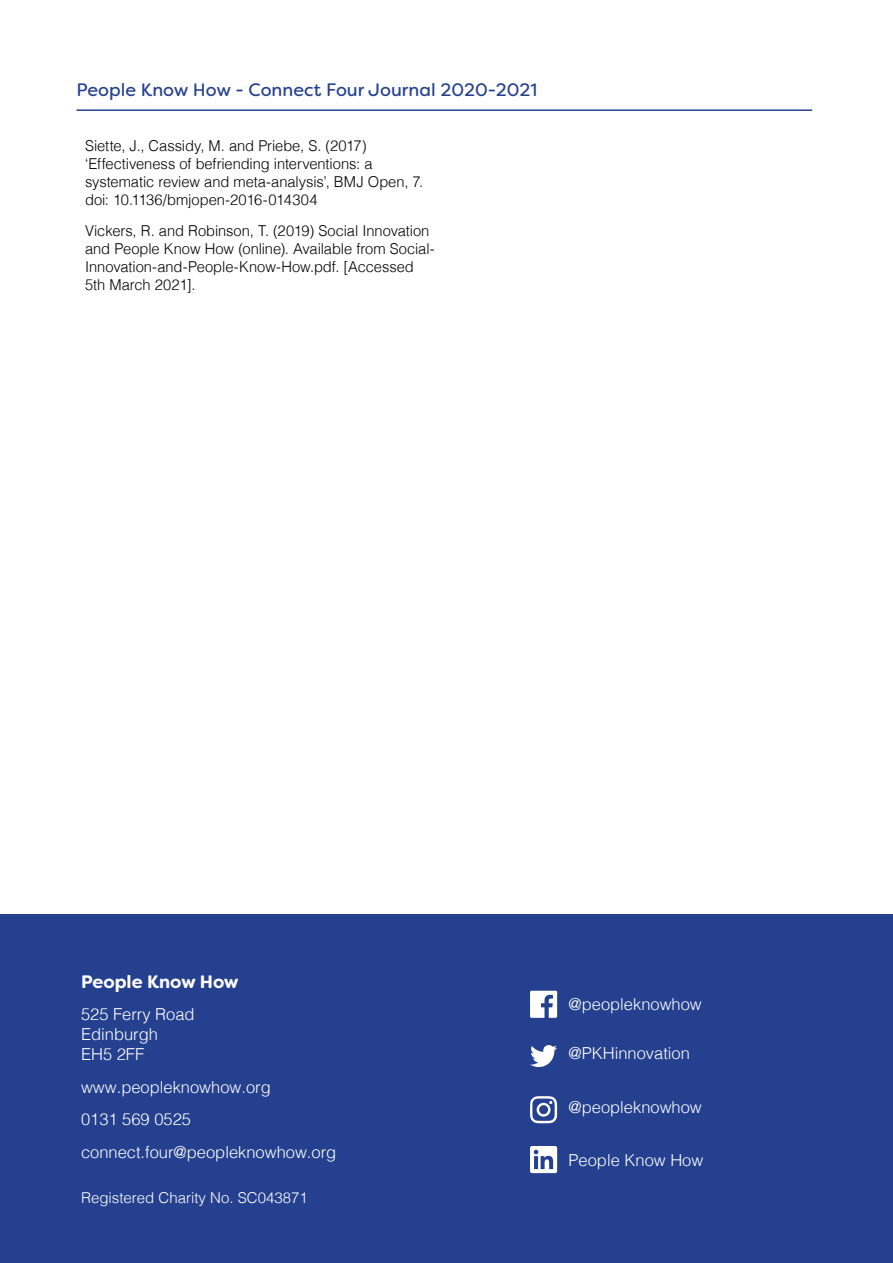
<style>
.page{position:relative;width:893px;height:1263px;background:#fff}
.page>*{position:absolute;margin:0;border:0;box-sizing:border-box;transform-origin:0 0}
.t1{font:18px "Filson Soft";color:#25408f}
.t2{font:700 18px "Filson Soft";color:#fff}
.t3{font:300 16.5px/19.8px "Helvetica";color:#fff}
.t4{font:300 15px/18px "Helvetica";letter-spacing:-.005em;color:#000}
.t5{font:300 15px "Helvetica";color:#fff}
</style>
<div class="page">
<hr style="left:77px;top:109px;width:735px;height:2px;background:#25408f">
<div style="left:0;top:914px;width:893px;height:349px;background:#25408f"></div>
<svg style="left:530px;top:991px;width:27px;height:27px"></svg>
<svg style="left:530px;top:1045px;width:27px;height:22px"></svg>
<svg style="left:530px;top:1096px;width:27px;height:27px"></svg>
<svg style="left:530px;top:1146px;width:27px;height:27px"></svg>
<p class="t1" style="left:77px;top:78px;width:462px">People Know How - Connect Four Journal 2020-2021</p>
<p class="t4" style="left:85px;top:136px;width:340px">Siette, J., Cassidy, M. and Priebe, S. (2017) ‘Effectiveness of befriending interventions: a systematic review and meta-analysis’, BMJ Open, 7. doi: 10.1136/bmjopen-2016-014304</p>
<p class="t4" style="left:85px;top:220px;width:351px">Vickers, R. and Robinson, T. (2019) Social Innovation and People Know How (online). Available from Social-Innovation-and-People-Know-How.pdf. [Accessed 5th March 2021].</p>
<p class="t2" style="left:81px;top:970px;width:159px">People Know How</p>
<p class="t3" style="left:81px;top:1003px;width:115px">525 Ferry Road<br>Edinburgh<br>EH5 2FF</p>
<p class="t3" style="left:81px;top:1069px;width:257px;line-height:32.5px">www.peopleknowhow.org<br>0131 569 0525 connect.four@peopleknowhow.org</p>
<p class="t5" style="left:81px;top:1185px;width:228px">Registered Charity No. SC043871</p>
<p class="t3" style="left:568px;top:993px;width:135px">@peopleknowhow</p>
<p class="t3" style="left:568px;top:1042px;width:123px">@PKHinnovation</p>
<p class="t3" style="left:568px;top:1095px;width:135px">@peopleknowhow</p>
<p class="t3" style="left:568px;top:1149px;width:136px">People Know How</p>
</div>
